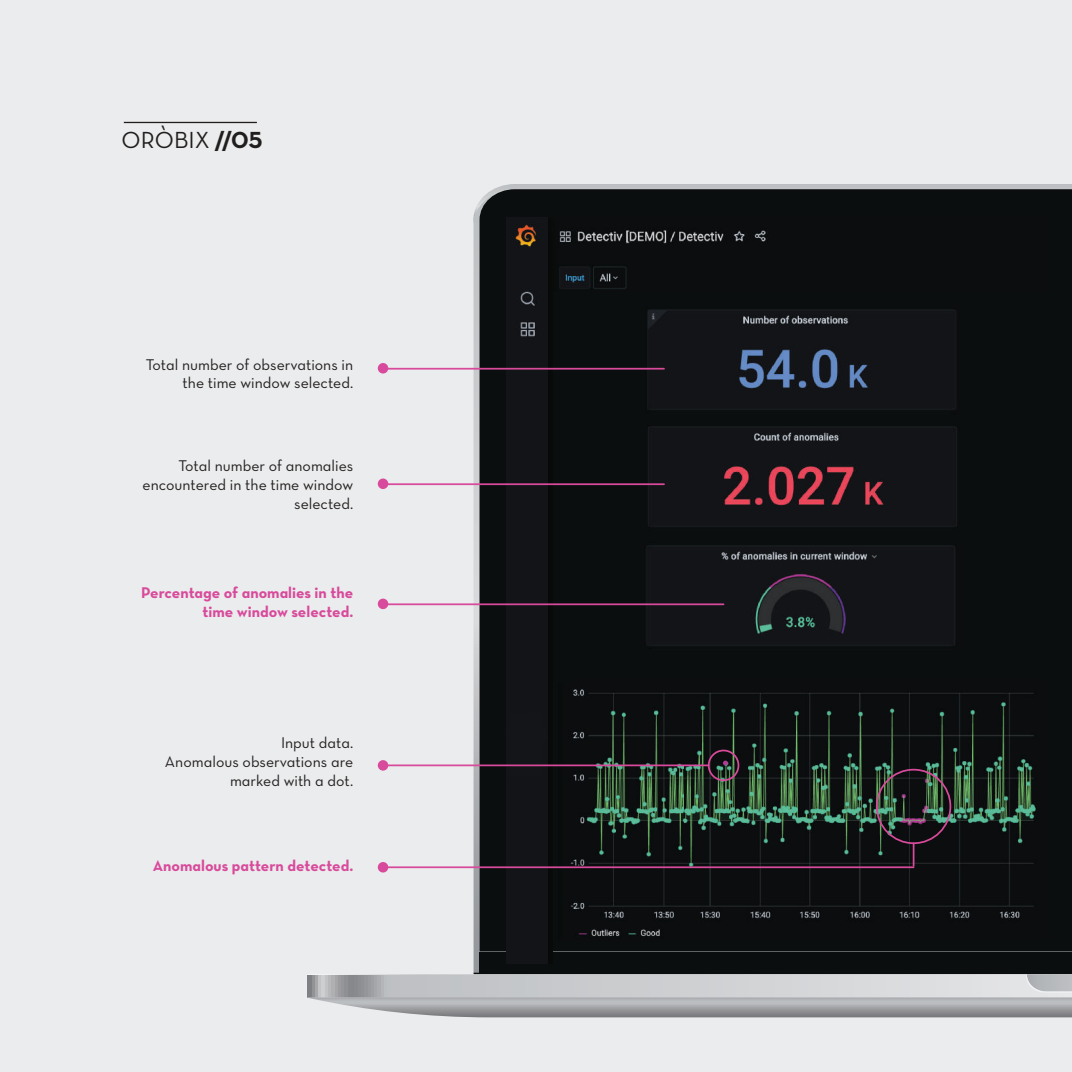
<style>
.page{position:relative;width:1072px;height:1072px;background:#fff}
.page>*{position:absolute;margin:0;border:0;box-sizing:border-box;transform-origin:0 0}
.t1{font:23.62px "Neutra Text Book Alt";color:#211e1e}
.t2{font:15.75px/18.9px "Neutra Text Book Alt";color:#231f20;text-align:right}
.t3{font:15.75px/18.9px "Neutra Text Bold Alt";color:#d84a9b;text-align:right}
.s1{font-family:"Neutra Text Bold Alt"}
</style>
<div class="page">
<div style="left:0;top:0;width:1071px;height:1071px;background:#ebeced"></div>
<hr style="left:124px;top:122px;width:133px;height:1px;background:#211e1e">
<svg style="left:473px;top:184px;width:598px;height:41px;background:#c1c3c6"></svg>
<div style="left:479px;top:951px;width:592px;height:21px;background:#0b0e0f"></div>
<div style="left:479px;top:189px;width:592px;height:762px;background:#0b0e0f"></div>
<svg style="left:308px;top:972px;width:763px;height:45px;background:#b4b5b8"></svg>
<img style="left:506px;top:218px;width:47px;height:733px">
<div style="left:553px;top:218px;width:494px;height:73px;background:#0b0d0e"></div>
<img style="left:645px;top:306px;width:315px;height:108px">
<img style="left:646px;top:423px;width:313px;height:109px">
<img style="left:644px;top:542px;width:317px;height:108px">
<div style="left:510px;top:713px;width:33px;height:63px;background:#131518"></div>
<hr style="left:382px;top:603px;width:341px;height:2px;background:#d84a9b">
<div style="left:378px;top:598px;width:10px;height:11px;background:#d84a9b;border-radius:50%"></div>
<hr style="left:382px;top:483px;width:282px;height:2px;background:#d84a9b">
<div style="left:378px;top:478px;width:10px;height:11px;background:#d84a9b;border-radius:50%"></div>
<hr style="left:382px;top:368px;width:282px;height:1px;background:#d84a9b">
<div style="left:378px;top:363px;width:10px;height:10px;background:#d84a9b;border-radius:50%"></div>
<img style="left:577px;top:678px;width:469px;height:260px">
<img style="left:558px;top:682px;width:126px;height:260px">
<div style="left:876px;top:768px;width:75px;height:76px;border:2px solid #d84a9b;border-radius:50%"></div>
<hr style="left:383px;top:866px;width:530px;height:2px;background:#d84a9b">
<hr style="left:912px;top:843px;width:2px;height:23px;background:#d84a9b">
<div style="left:378px;top:862px;width:10px;height:10px;background:#d84a9b;border-radius:50%"></div>
<div style="left:378px;top:760px;width:10px;height:10px;background:#d84a9b;border-radius:50%"></div>
<div style="left:707px;top:749px;width:32px;height:32px;border:2px solid #d84a9b;border-radius:50%"></div>
<svg style="left:723px;top:760px;width:4px;height:5px"></svg>
<hr style="left:382px;top:764px;width:326px;height:2px;background:#d84a9b">
<h1 class="t1" style="left:122px;top:125px;width:142px">ORÒBIX <span class="s1">//05</span></h1>
<p class="t2" style="left:146px;top:354px;width:209px">Total number of observations in the time window selected.</p>
<p class="t2" style="left:143px;top:455px;width:212px">Total number of anomalies encountered in the time window selected.</p>
<p class="t3" style="left:141px;top:583px;width:214px">Percentage of anomalies in the time window selected.</p>
<p class="t2" style="left:165px;top:733px;width:190px">Input data.<br>Anomalous observations are marked with a dot.</p>
<p class="t3" style="left:153px;top:856px;width:202px">Anomalous pattern detected.</p>
</div>
